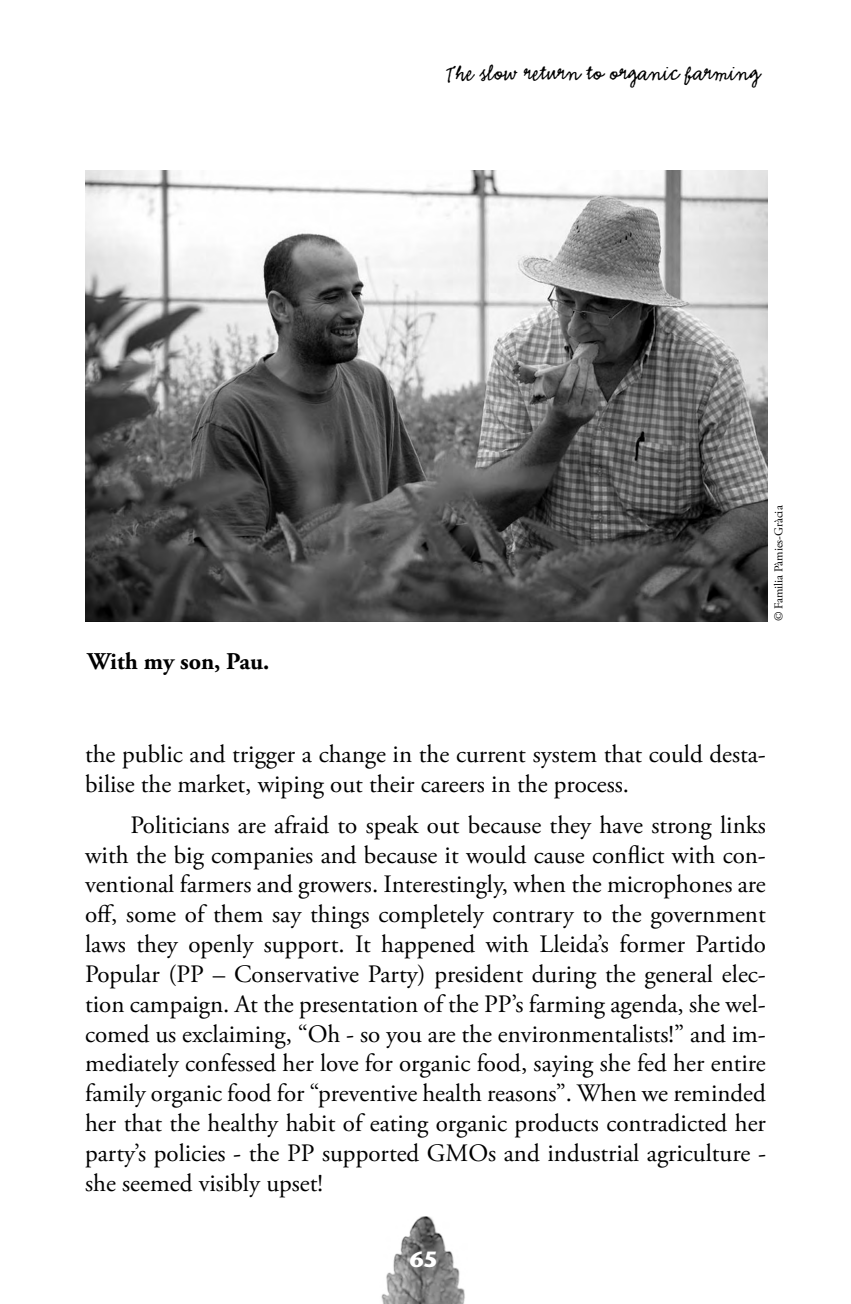
<style>
.page{position:relative;width:851px;height:1304px;background:#fff}
.page>*{position:absolute;margin:0;border:0;box-sizing:border-box;transform-origin:0 0}
.t1{font:25px/29.8px "Adobe Garamond Pro";letter-spacing:-.005em;color:#000}
.t2{font:24px "Emmascript MVB Std";letter-spacing:.01em;color:#000}
.t3{font:700 24px "Adobe Garamond Pro";color:#000}
.t4{font:700 22px "Stone Sans Std";color:#fff}
.t5{font:12px "Adobe Garamond Pro";color:#000}
</style>
<div class="page">
<img style="left:381px;top:1217px;width:84px;height:87px">
<img style="left:85px;top:170px;width:681px;height:451px">
<p class="t3" style="left:87px;top:648px;width:184px">With my son, Pau.</p>
<p class="t2" style="left:446px;top:59px;width:315px">The slow return to organic farming</p>
<p class="t5" style="left:771px;top:621px;width:117px;rotate:-90deg">© Familia Pàmies-Gràcia</p>
<p class="t1" style="left:85px;top:740px;width:682px">the public and trigger a change in the current system that could desta&shy;bilise the market, wiping out their careers in the process.</p>
<p class="t1" style="left:85px;top:811px;width:682px;text-align:justify;text-indent:45px">Politicians are afraid to speak out because they have strong links with the big companies and because it would cause conflict with con&shy;ventional farmers and growers. Interestingly, when the microphones are off, some of them say things completely contrary to the government laws they openly support. It happened with Lleida’s former Partido Popular (PP – Conservative Party) president during the general elec&shy;tion campaign. At the presentation of the PP’s farming agenda, she wel&shy;comed us exclaiming, “Oh - so you are the environmentalists!” and im&shy;mediately confessed her love for organic food, saying she fed her entire family organic food for “preventive health reasons”. When we reminded her that the healthy habit of eating organic products contradicted her party’s policies - the PP supported GMOs and industrial agriculture - she seemed visibly upset!</p>
<p class="t4" style="left:409px;top:1246px;width:29px">65</p>
</div>
